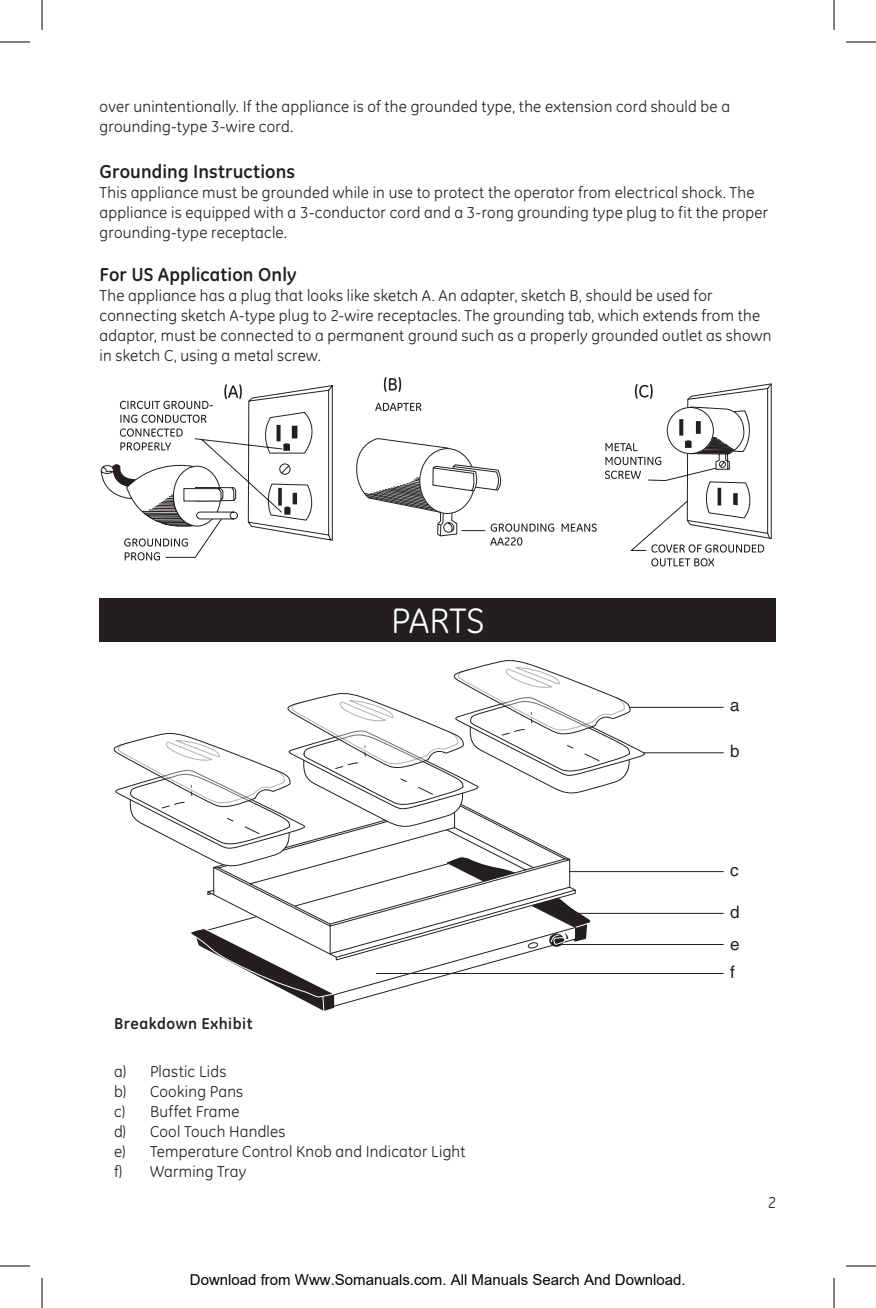
<style>
.page{position:relative;width:876px;height:1308px;background:#fff}
.page>*{position:absolute;margin:0;border:0;box-sizing:border-box;transform-origin:0 0}
.t1{font:36px "GE Inspira";color:#fff}
.t2{font:700 19px "GE Inspira";letter-spacing:.005em;color:#231f20}
.t3{font:17px/32px "Helvetica LT";color:#231f20}
.t4{font:16px/20px "GE Inspira";letter-spacing:.015em;color:#231f20}
.t5{font:700 16px "GE Inspira";letter-spacing:.03em;color:#231f20}
.t6{font:15px "Arial";color:#000}
</style>
<div class="page">
<svg style="left:100px;top:383px;width:672px;height:175px"></svg>
<svg style="left:112px;top:461px;width:24px;height:25px"></svg>
<svg style="left:277px;top:425px;width:4px;height:16px"></svg>
<div style="left:292px;top:426px;width:5px;height:12px;background:#231f20"></div>
<svg style="left:283px;top:442px;width:7px;height:9px"></svg>
<svg style="left:278px;top:488px;width:4px;height:18px"></svg>
<hr style="left:293px;top:493px;width:4px;height:11px;background:#231f20">
<svg style="left:284px;top:505px;width:7px;height:10px"></svg>
<svg style="left:281px;top:465px;width:9px;height:9px"></svg>
<svg style="left:224px;top:384px;width:18px;height:15px"></svg>
<svg style="left:120px;top:401px;width:93px;height:8px"></svg>
<svg style="left:120px;top:415px;width:86px;height:36px"></svg>
<svg style="left:124px;top:538px;width:64px;height:22px"></svg>
<svg style="left:353px;top:377px;width:411px;height:189px"></svg>
<svg style="left:183px;top:487px;width:53px;height:15px"></svg>
<svg style="left:196px;top:511px;width:42px;height:9px"></svg>
<svg style="left:114px;top:660px;width:536px;height:351px"></svg>
<hr style="left:630px;top:707px;width:93px;height:1px;background:#231f20">
<hr style="left:644px;top:752px;width:79px;height:1px;background:#231f20">
<hr style="left:570px;top:871px;width:153px;height:1px;background:#231f20">
<hr style="left:573px;top:913px;width:150px;height:1px;background:#231f20">
<hr style="left:558px;top:944px;width:165px;height:1px;background:#231f20">
<hr style="left:376px;top:973px;width:347px;height:1px;background:#231f20">
<div style="left:100px;top:598px;width:676px;height:43px;background:#231f20"></div>
<hr style="left:0;top:42px;width:30px;height:1px;background:#000">
<hr style="left:846px;top:42px;width:30px;height:1px;background:#000">
<hr style="left:0;top:1266px;width:30px;height:1px;background:#000">
<hr style="left:846px;top:1266px;width:30px;height:1px;background:#000">
<hr style="left:42px;top:0;width:1px;height:30px;background:#000">
<hr style="left:42px;top:1278px;width:1px;height:30px;background:#000">
<hr style="left:834px;top:0;width:1px;height:30px;background:#000">
<hr style="left:834px;top:1278px;width:1px;height:30px;background:#000">
<p class="t4" style="left:100px;top:96px;width:632px">over unintentionally. If the appliance is of the grounded type, the extension cord should be a grounding-type 3-wire cord.</p>
<p class="t2" style="left:100px;top:159px;width:197px">Grounding Instructions</p>
<p class="t4" style="left:100px;top:182px;width:670px">This appliance must be grounded while in use to protect the operator from electrical shock. The appliance is equipped with a 3-conductor cord and a 3-rong grounding type plug to fit the proper grounding-type receptacle.</p>
<p class="t2" style="left:100px;top:262px;width:198px">For US Application Only</p>
<p class="t4" style="left:100px;top:285px;width:673px">The appliance has a plug that looks like sketch A. An adapter, sketch B, should be used for connecting sketch A-type plug to 2-wire receptacles. The grounding tab, which extends from the adaptor, must be connected to a permanent ground such as a properly grounded outlet as shown in sketch C, using a metal screw.</p>
<h1 class="t1" style="left:391px;top:600px;width:95px">PARTS</h1>
<p class="t5" style="left:114px;top:1013px;width:140px">Breakdown Exhibit</p>
<p class="t4" style="left:150px;top:1061px;width:317px">Plastic Lids<br>Cooking Pans<br>Buffet Frame<br>Cool Touch Handles<br>Temperature Control Knob and Indicator Light<br>Warming Tray</p>
<p class="t4" style="left:114px;top:1061px;width:14px;text-align:justify">a) b) c) d) e) f)</p>
<p class="t6" style="left:190px;top:1271px;width:497px">Download from Www.Somanuals.com. All Manuals Search And Download.</p>
<p class="t3" style="left:730px;top:689px;width:11px">a</p>
<p class="t3" style="left:730px;top:735px;width:11px">b</p>
<p class="t3" style="left:730px;top:854px;width:10px">c</p>
<p class="t3" style="left:730px;top:896px;width:11px">d e</p>
<p class="t3" style="left:730px;top:956px;width:6px">f</p>
</div>
